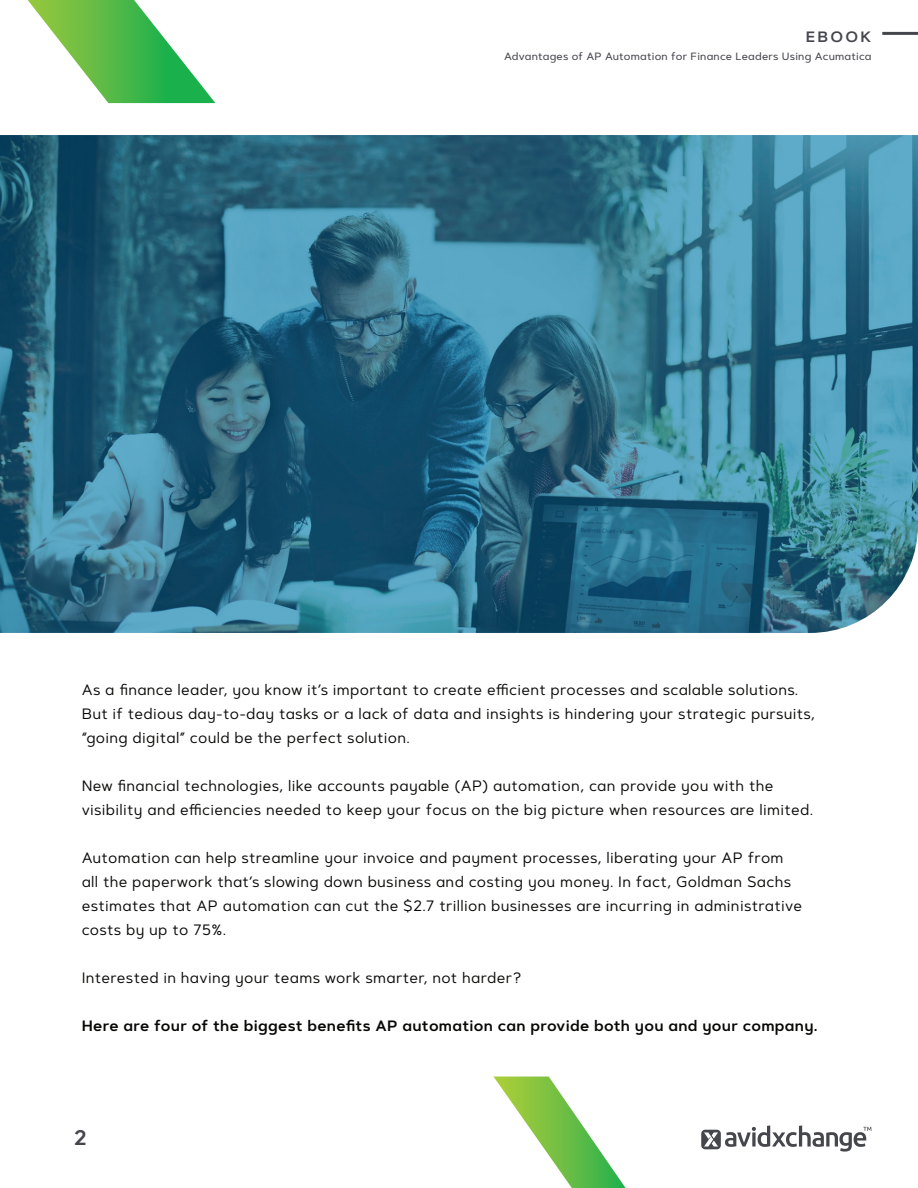
<style>
.page{position:relative;width:918px;height:1188px;background:#fff}
.page>*{position:absolute;margin:0;border:0;box-sizing:border-box;transform-origin:0 0}
.t1{font:600 21px "Artegra Sans Alt";color:#46474d}
.t2{font:15px/24px "Artegra Sans Alt";letter-spacing:.02em;color:#070706}
.t3{font:600 15px "Artegra Sans Alt";letter-spacing:.02em;color:#070706}
.t4{font:600 15px "Artegra Sans Alt";letter-spacing:.15em;color:#46474d}
.t5{font:500 10.5px "Artegra Sans Alt";letter-spacing:.02em;color:#46474d}
</style>
<div class="page">
<hr style="left:882px;top:32px;width:36px;height:3px;background:#46474d">
<svg style="left:701px;top:1125px;width:171px;height:27px"></svg>
<svg style="left:27px;top:0;width:188px;height:103px"></svg>
<svg style="left:494px;top:1077px;width:132px;height:111px"></svg>
<img style="left:0;top:135px;width:918px;height:498px">
<p class="t4" style="left:806px;top:26px;width:67px">EBOOK</p>
<p class="t5" style="left:504px;top:49px;width:369px">Advantages of AP Automation for Finance Leaders Using Acumatica</p>
<p class="t2" style="left:82px;top:678px;width:735px">As a finance leader, you know it’s important to create efficient processes and scalable solutions.<br>But if tedious day-to-day tasks or a lack of data and insights is hindering your strategic pursuits, “going digital” could be the perfect solution.</p>
<p class="t2" style="left:82px;top:774px;width:733px">New financial technologies, like accounts payable (AP) automation, can provide you with the visibility and efficiencies needed to keep your focus on the big picture when resources are limited.</p>
<p class="t2" style="left:82px;top:846px;width:722px">Automation can help streamline your invoice and payment processes, liberating your AP from all the paperwork that’s slowing down business and costing you money. In fact, Goldman Sachs estimates that AP automation can cut the $2.7 trillion businesses are incurring in administrative costs by up to 75%.</p>
<p class="t2" style="left:82px;top:966px;width:441px">Interested in having your teams work smarter, not harder?</p>
<p class="t3" style="left:82px;top:1015px;width:737px">Here are four of the biggest benefits AP automation can provide both you and your company.</p>
<h1 class="t1" style="left:74px;top:1123px;width:15px">2</h1>
</div>
